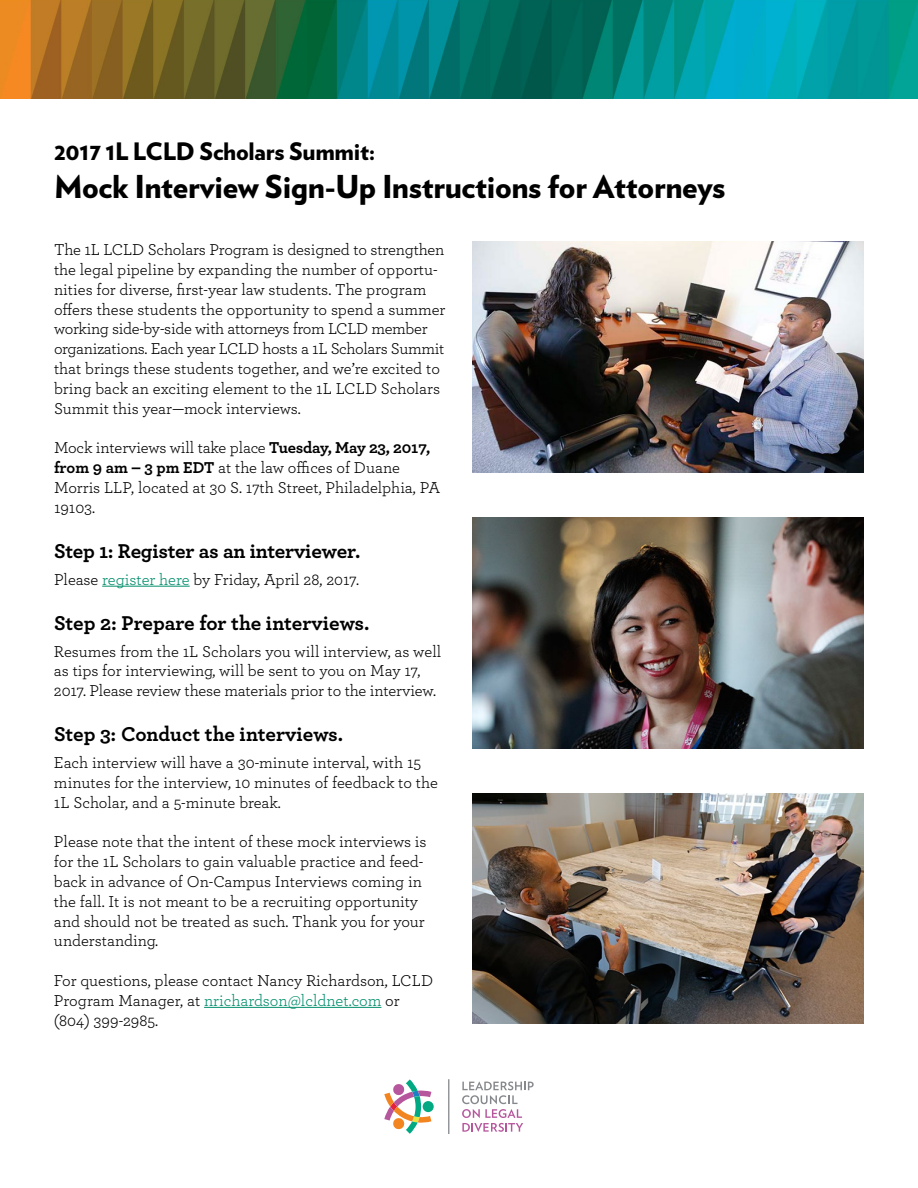
<style>
.page{position:relative;width:918px;height:1188px;background:#fff}
.page>*{position:absolute;margin:0;border:0;box-sizing:border-box;transform-origin:0 0}
.t1{font:900 31.5px "Verlag";letter-spacing:-.01em;color:#000}
.t2{font:900 24px "Verlag";letter-spacing:-.01em;color:#000}
.t3{font:700 21px "Archer";letter-spacing:-.01em;color:#000}
.t4{font:16.5px/19.8px "Archer";color:#000}
.s1{font-weight:700}
.s2{color:#008d6b}
</style>
<div class="page">
<hr style="left:102px;top:586px;width:88px;height:1px;background:#008d6b">
<hr style="left:204px;top:1007px;width:177px;height:1px;background:#008d6b">
<img style="left:0;top:0;width:918px;height:98px">
<svg style="left:462px;top:1081px;width:72px;height:51px"></svg>
<svg style="left:423px;top:1101px;width:11px;height:11px"></svg>
<svg style="left:384px;top:1079px;width:47px;height:55px"></svg>
<svg style="left:448px;top:1079px;width:1px;height:55px"></svg>
<img style="left:472px;top:518px;width:392px;height:230px">
<img style="left:472px;top:242px;width:392px;height:230px">
<img style="left:472px;top:793px;width:392px;height:231px">
<h2 class="t2" style="left:54px;top:132px;width:323px">2017 1L LCLD Scholars Summit:</h2>
<h1 class="t1" style="left:54px;top:161px;width:673px">Mock Interview Sign-Up Instructions for Attorneys</h1>
<p class="t4" style="left:54px;top:239px;width:393px">The 1L LCLD Scholars Program is designed to strengthen the legal pipeline by expanding the number of opportu&shy;nities for diverse, first-year law students. The program offers these students the opportunity to spend a summer working side-by-side with attorneys from LCLD member organizations. Each year LCLD hosts a 1L Scholars Summit that brings these students together, and we’re excited to bring back an exciting element to the 1L LCLD Scholars Summit this year—mock interviews.</p>
<p class="t4" style="left:54px;top:437px;width:388px">Mock interviews will take place <span class="s1">Tuesday, May 23, 2017, from 9 am – 3 pm EDT</span> at the law offices of Duane Morris LLP, located at 30 S. 17th Street, Philadelphia, PA 19103.</p>
<p class="t3" style="left:54px;top:534px;width:308px">Step 1: Register as an interviewer.</p>
<p class="t4" style="left:54px;top:568px;width:307px">Please <span class="s2">register here</span> by Friday, April 28, 2017.</p>
<p class="t3" style="left:54px;top:606px;width:317px">Step 2: Prepare for the interviews.</p>
<p class="t4" style="left:54px;top:640px;width:389px">Resumes from the 1L Scholars you will interview, as well as tips for interviewing, will be sent to you on May 17,<br>2017. Please review these materials prior to the interview.</p>
<p class="t3" style="left:54px;top:718px;width:291px">Step 3: Conduct the interviews.</p>
<p class="t4" style="left:54px;top:752px;width:385px">Each interview will have a 30-minute interval, with 15 minutes for the interview, 10 minutes of feedback to the<br>1L Scholar, and a 5-minute break.</p>
<p class="t4" style="left:54px;top:831px;width:374px">Please note that the intent of these mock interviews is for the 1L Scholars to gain valuable practice and feed&shy;back in advance of On-Campus Interviews coming in the fall. It is not meant to be a recruiting opportunity and should not be treated as such. Thank you for your understanding.</p>
<p class="t4" style="left:54px;top:970px;width:381px">For questions, please contact Nancy Richardson, LCLD<br>Program Manager, at <span class="s2">nrichardson@lcldnet.com</span> or (804) 399-2985.</p>
</div>
